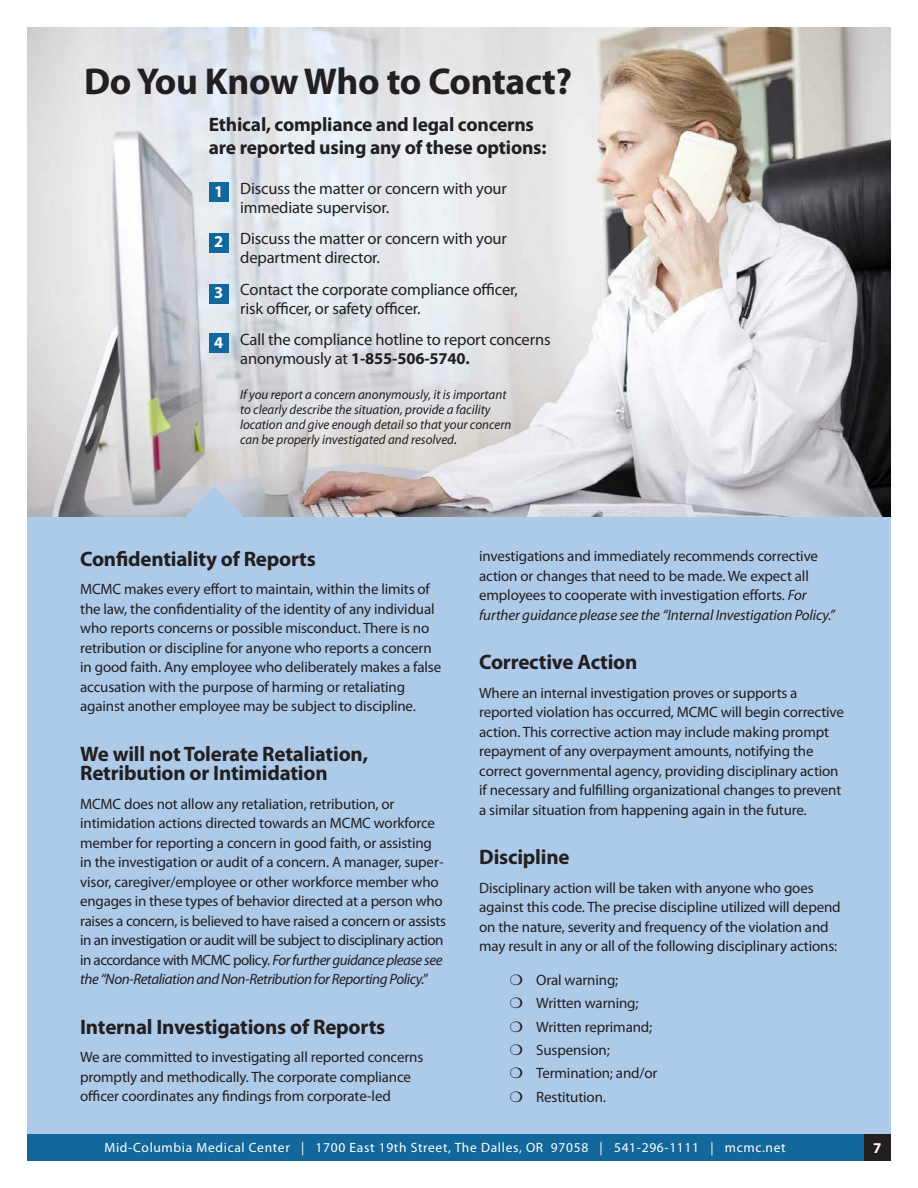
<style>
.page{position:relative;width:918px;height:1188px;background:#fff}
.page>*{position:absolute;margin:0;border:0;box-sizing:border-box;transform-origin:0 0}
.t1{font:700 37.5px "Myriad Pro";letter-spacing:-.01em;color:#231f20}
.t2{font:700 21px/19.5px "Myriad Pro";letter-spacing:-.01em;color:#231f20}
.t3{font:700 19.5px/22.5px "Myriad Pro";letter-spacing:-.01em;color:#231f20}
.t4{font:16.5px/18.8px "Myriad Pro";letter-spacing:-.01em;color:#231f20}
.t5{font:15px/19.5px "Myriad Pro";letter-spacing:-.01em;color:#231f20}
.t6{font:700 15px "Myriad Pro";color:#fff}
.t7{font:italic 13.5px/15px "Myriad Pro";color:#231f20;scale:.96 1}
.t8{font:13.5px "Myriad Pro";letter-spacing:.05em;color:#fff}
.s1{font-weight:700;color:#fff}
.s2{font-weight:700}
.s3{font-size:15px}
.s4{font-style:italic}
</style>
<div class="page">
<div style="left:27px;top:1134px;width:837px;height:27px;background:#12679b"></div>
<div style="left:864px;top:1134px;width:27px;height:27px;background:#231f20"></div>
<div style="left:27px;top:27px;width:864px;height:1107px;background:#adcae9"></div>
<img style="left:28px;top:28px;width:863px;height:489px">
<div style="left:209px;top:182px;width:20px;height:20px;background:#12679b"></div>
<div style="left:209px;top:233px;width:20px;height:20px;background:#12679b"></div>
<div style="left:209px;top:284px;width:20px;height:20px;background:#12679b"></div>
<div style="left:209px;top:334px;width:20px;height:19px;background:#12679b"></div>
<svg style="left:186px;top:487px;width:57px;height:30px"></svg>
<h1 class="t1" style="left:84px;top:68px;width:490px">Do you Know Who to Contact?</h1>
<h3 class="t3" style="left:209px;top:115px;width:339px">ethical, compliance and legal concerns are reported using any of these options:</h3>
<p class="t4" style="left:240px;top:180px;width:268px;text-indent:-26px"><span class="s1">1</span> Discuss the matter or concern with your immediate supervisor.</p>
<p class="t4" style="left:240px;top:231px;width:268px;text-indent:-26px"><span class="s1">2</span> Discuss the matter or concern with your department director.</p>
<p class="t4" style="left:240px;top:281px;width:279px;text-indent:-26px"><span class="s1">3</span> Contact the corporate compliance officer, risk officer, or safety officer.</p>
<p class="t4" style="left:240px;top:332px;width:312px;text-indent:-26px"><span class="s1">4</span> Call the compliance hotline to report concerns anonymously at <span class="s2">1-855-506-5740.</span></p>
<p class="t7" style="left:240px;top:388px;width:284px">If you report a concern anonymously, it is important to clearly describe the situation, provide a facility location and give enough detail so that your concern can be properly investigated and resolved<span class="s3">.</span></p>
<h2 class="t2" style="left:80px;top:550px;width:237px">Confidentiality of reports</h2>
<p class="t5" style="left:80px;top:580px;width:363px">MCMC makes every effort to maintain, within the limits of the law, the confidentiality of the identity of any individual who reports concerns or possible misconduct. There is no retribution or discipline for anyone who reports a concern in good faith. Any employee who deliberately makes a false accusation with the purpose of harming or retaliating against another employee may be subject to discipline.</p>
<h2 class="t2" style="left:80px;top:745px;width:289px">We will not Tolerate retaliation, retribution or Intimidation</h2>
<p class="t5" style="left:80px;top:795px;width:367px">MCMC does not allow any retaliation, retribution, or intimidation actions directed towards an MCMC workforce member for reporting a concern in good faith, or assisting in the investigation or audit of a concern. A manager, super&shy;visor, caregiver/employee or other workforce member who engages in these types of behavior directed at a person who raises a concern, is believed to have raised a concern or assists in an investigation or audit will be subject to disciplinary action in accordance with MCMC policy. <span class="s4">For further guidance please see the “Non-Retaliation and Non-Retribution for Reporting Policy.”</span></p>
<h2 class="t2" style="left:80px;top:1018px;width:307px">Internal Investigations of reports</h2>
<p class="t5" style="left:80px;top:1048px;width:345px">We are committed to investigating all reported concerns promptly and methodically. The corporate compliance officer coordinates any findings from corporate-led</p>
<p class="t5" style="left:479px;top:547px;width:357px">investigations and immediately recommends corrective action or changes that need to be made. We expect all employees to cooperate with investigation efforts. <span class="s4">For further guidance please see the “Internal Investigation Policy.”</span></p>
<h2 class="t2" style="left:479px;top:654px;width:160px">Corrective Action</h2>
<p class="t5" style="left:479px;top:684px;width:366px">Where an internal investigation proves or supports a reported violation has occurred, MCMC will begin corrective action. This corrective action may include making prompt repayment of any overpayment amounts, notifying the correct governmental agency, providing disciplinary action if necessary and fulfilling organizational changes to prevent a similar situation from happening again in the future.</p>
<h2 class="t2" style="left:479px;top:849px;width:92px">Discipline</h2>
<p class="t5" style="left:479px;top:879px;width:363px">Disciplinary action will be taken with anyone who goes against this code. The precise discipline utilized will depend on the nature, severity and frequency of the violation and may result in any or all of the following disciplinary actions:</p>
<p class="t5" style="left:536px;top:970px;width:123px;line-height:23.2px">Oral warning;<br>Written warning;<br>Written reprimand;<br>Suspension;<br>Termination; and/or<br>Restitution.</p>
<p class="t8" style="left:104px;top:1142px;width:683px">Mid-Columbia Medical Center | 1700 East 19th Street, The Dalles, OR 97058 | 541-296-1111 | mcmc.net</p>
<p class="t6" style="left:873px;top:1142px;width:10px">7</p>
</div>
